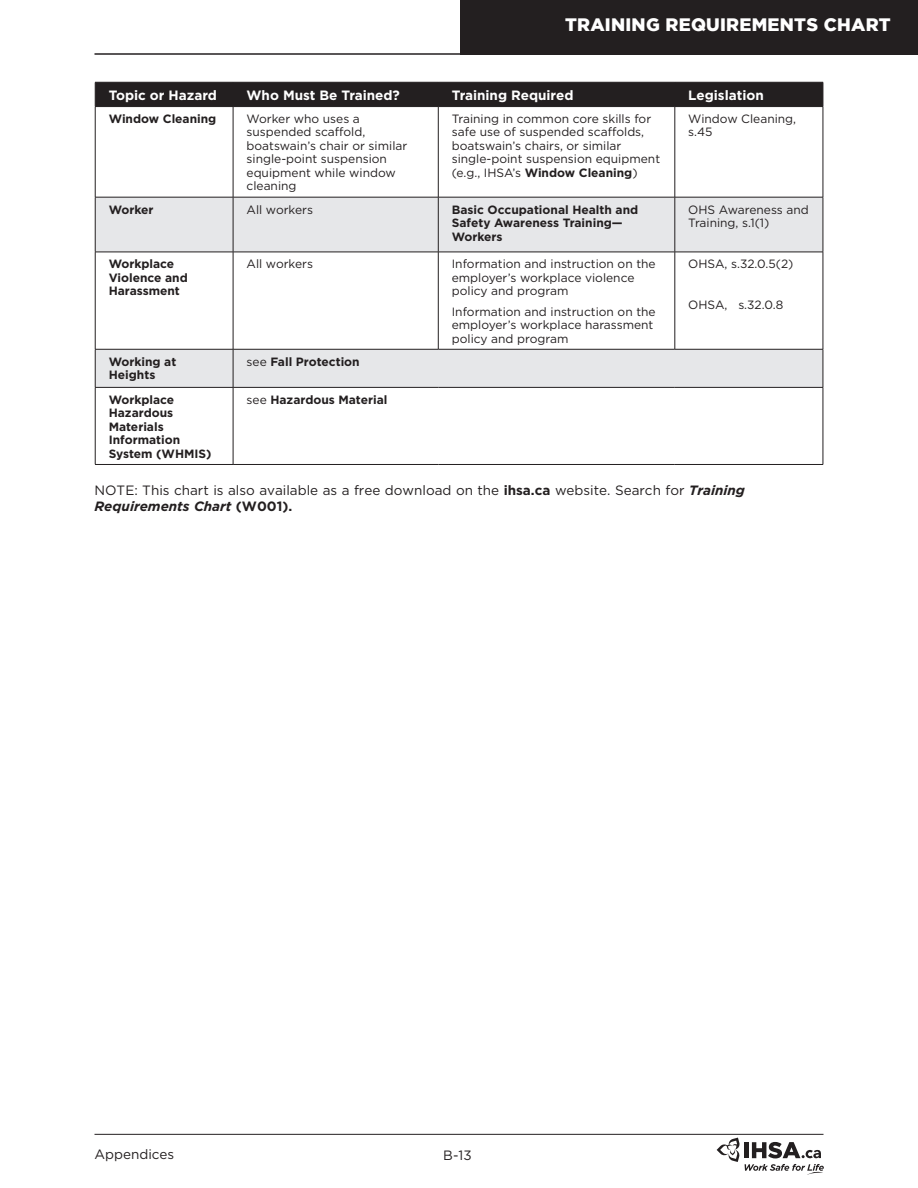
<style>
.page{position:relative;width:918px;height:1188px;background:#fff}
.page>*{position:absolute;margin:0;border:0;box-sizing:border-box;transform-origin:0 0}
.t1{font:900 18px "Gotham";letter-spacing:.015em;color:#fff}
.t2{font:13.5px/16.2px "Gotham";color:#231f20}
.t3{font:700 13.5px "Gotham";color:#fff}
.t4{font:12px/13.5px "Gotham";color:#231f20}
.t5{font:700 12px/13.5px "Gotham";color:#231f20}
.s1{font-weight:700}
.s2{font-weight:400}
.s3{font-weight:700;font-style:italic}
</style>
<div class="page">
<hr style="left:94px;top:1134px;width:730px;height:1px;background:#231f20">
<div style="left:461px;top:0;width:457px;height:55px;background:#231f20"></div>
<hr style="left:94px;top:53px;width:824px;height:2px;background:#231f20">
<svg style="left:717px;top:1138px;width:107px;height:37px"></svg>
<svg style="left:96px;top:198px;width:727px;height:189px"></svg>
<div style="left:95px;top:82px;width:729px;height:25px;background:#231f20"></div>
<hr style="left:95px;top:106px;width:138px;height:1px;background:#231f20">
<hr style="left:233px;top:106px;width:205px;height:1px;background:#231f20">
<hr style="left:438px;top:106px;width:237px;height:1px;background:#231f20">
<hr style="left:675px;top:106px;width:148px;height:1px;background:#231f20">
<hr style="left:95px;top:107px;width:1px;height:90px;background:#231f20">
<hr style="left:233px;top:107px;width:1px;height:90px;background:#231f20">
<hr style="left:438px;top:107px;width:1px;height:90px;background:#231f20">
<hr style="left:675px;top:107px;width:1px;height:90px;background:#231f20">
<hr style="left:823px;top:107px;width:1px;height:90px;background:#231f20">
<hr style="left:95px;top:197px;width:138px;height:1px;background:#231f20">
<hr style="left:95px;top:197px;width:1px;height:55px;background:#231f20">
<hr style="left:233px;top:197px;width:205px;height:1px;background:#231f20">
<hr style="left:233px;top:197px;width:1px;height:55px;background:#231f20">
<hr style="left:438px;top:197px;width:237px;height:1px;background:#231f20">
<hr style="left:438px;top:197px;width:1px;height:55px;background:#231f20">
<hr style="left:675px;top:197px;width:148px;height:1px;background:#231f20">
<hr style="left:675px;top:197px;width:1px;height:55px;background:#231f20">
<hr style="left:823px;top:197px;width:1px;height:55px;background:#231f20">
<hr style="left:95px;top:252px;width:138px;height:1px;background:#231f20">
<hr style="left:95px;top:252px;width:1px;height:97px;background:#231f20">
<hr style="left:233px;top:252px;width:205px;height:1px;background:#231f20">
<hr style="left:233px;top:252px;width:1px;height:97px;background:#231f20">
<hr style="left:438px;top:252px;width:237px;height:1px;background:#231f20">
<hr style="left:438px;top:252px;width:1px;height:97px;background:#231f20">
<hr style="left:675px;top:252px;width:148px;height:1px;background:#231f20">
<hr style="left:675px;top:252px;width:1px;height:97px;background:#231f20">
<hr style="left:823px;top:252px;width:1px;height:97px;background:#231f20">
<hr style="left:95px;top:349px;width:138px;height:1px;background:#231f20">
<hr style="left:95px;top:349px;width:1px;height:38px;background:#231f20">
<hr style="left:233px;top:349px;width:205px;height:1px;background:#231f20">
<hr style="left:233px;top:349px;width:1px;height:38px;background:#231f20">
<hr style="left:438px;top:349px;width:237px;height:1px;background:#231f20">
<hr style="left:675px;top:349px;width:148px;height:1px;background:#231f20">
<hr style="left:823px;top:349px;width:1px;height:38px;background:#231f20">
<hr style="left:95px;top:387px;width:138px;height:1px;background:#231f20">
<hr style="left:95px;top:388px;width:1px;height:76px;background:#231f20">
<hr style="left:233px;top:387px;width:205px;height:1px;background:#231f20">
<hr style="left:233px;top:388px;width:1px;height:76px;background:#231f20">
<hr style="left:438px;top:387px;width:237px;height:1px;background:#231f20">
<hr style="left:675px;top:387px;width:148px;height:1px;background:#231f20">
<hr style="left:823px;top:388px;width:1px;height:76px;background:#231f20">
<hr style="left:95px;top:464px;width:138px;height:1px;background:#231f20">
<hr style="left:233px;top:464px;width:205px;height:1px;background:#231f20">
<hr style="left:438px;top:464px;width:237px;height:1px;background:#231f20">
<hr style="left:675px;top:464px;width:148px;height:1px;background:#231f20">
<h1 class="t1" style="left:565px;top:14px;width:327px">TRAINING REQUIREMENTS CHART</h1>
<p class="t3" style="left:109px;top:86px;width:110px">Topic or Hazard</p>
<p class="t3" style="left:247px;top:86px;width:155px">Who Must Be Trained?</p>
<p class="t3" style="left:452px;top:86px;width:123px">Training Required</p>
<p class="t3" style="left:688px;top:86px;width:77px">Legislation</p>
<p class="t5" style="left:109px;top:112px;width:109px">Window Cleaning</p>
<p class="t4" style="left:247px;top:112px;width:162px">Worker who uses a suspended scaffold, boatswain’s chair or similar single-point suspension equipment while window cleaning</p>
<p class="t4" style="left:452px;top:112px;width:210px">Training in common core skills for safe use of suspended scaffolds, boatswain’s chairs, or similar single-point suspension equipment (e.g., IHSA’s <span class="s1">Window Cleaning</span>)</p>
<p class="t4" style="left:688px;top:112px;width:109px">Window Cleaning, s.45</p>
<p class="t5" style="left:109px;top:202px;width:46px">Worker</p>
<p class="t4" style="left:247px;top:202px;width:68px">All workers</p>
<p class="t5" style="left:452px;top:202px;width:188px">Basic Occupational Health and<br>Safety Awareness Training—<br>Workers</p>
<p class="t4" style="left:688px;top:202px;width:122px">OHS Awareness and<br>Training, s.1(1)</p>
<p class="t5" style="left:109px;top:257px;width:81px">Workplace<br>Violence and<br>Harassment</p>
<p class="t4" style="left:247px;top:257px;width:68px">All workers</p>
<p class="t4" style="left:452px;top:257px;width:205px">Information and instruction on the employer’s workplace violence policy and program</p>
<p class="t4" style="left:452px;top:304px;width:205px">Information and instruction on the employer’s workplace harassment policy and program</p>
<p class="t4" style="left:688px;top:257px;width:107px">OHSA, s.32.0.5(2)</p>
<p class="t4" style="left:688px;top:298px;width:97px">OHSA, s.32.0.8</p>
<p class="t5" style="left:109px;top:355px;width:69px">Working at<br>Heights</p>
<p class="t5" style="left:247px;top:355px;width:115px"><span class="s2">see</span> Fall Protection</p>
<p class="t5" style="left:109px;top:393px;width:104px">Workplace<br>Hazardous<br>Materials<br>Information<br>System (WHMIS)</p>
<p class="t5" style="left:247px;top:393px;width:142px"><span class="s2">see</span> Hazardous Material</p>
<p class="t2" style="left:94px;top:482px;width:652px">NOTE: This chart is also available as a free download on the <span class="s1">ihsa.ca</span> website. Search for <span class="s3">Training<br>Requirements Chart</span> <span class="s1">(W001).</span></p>
<p class="t2" style="left:94px;top:1146px;width:81px">Appendices</p>
<p class="t2" style="left:443px;top:1147px;width:30px">B-13</p>
</div>
